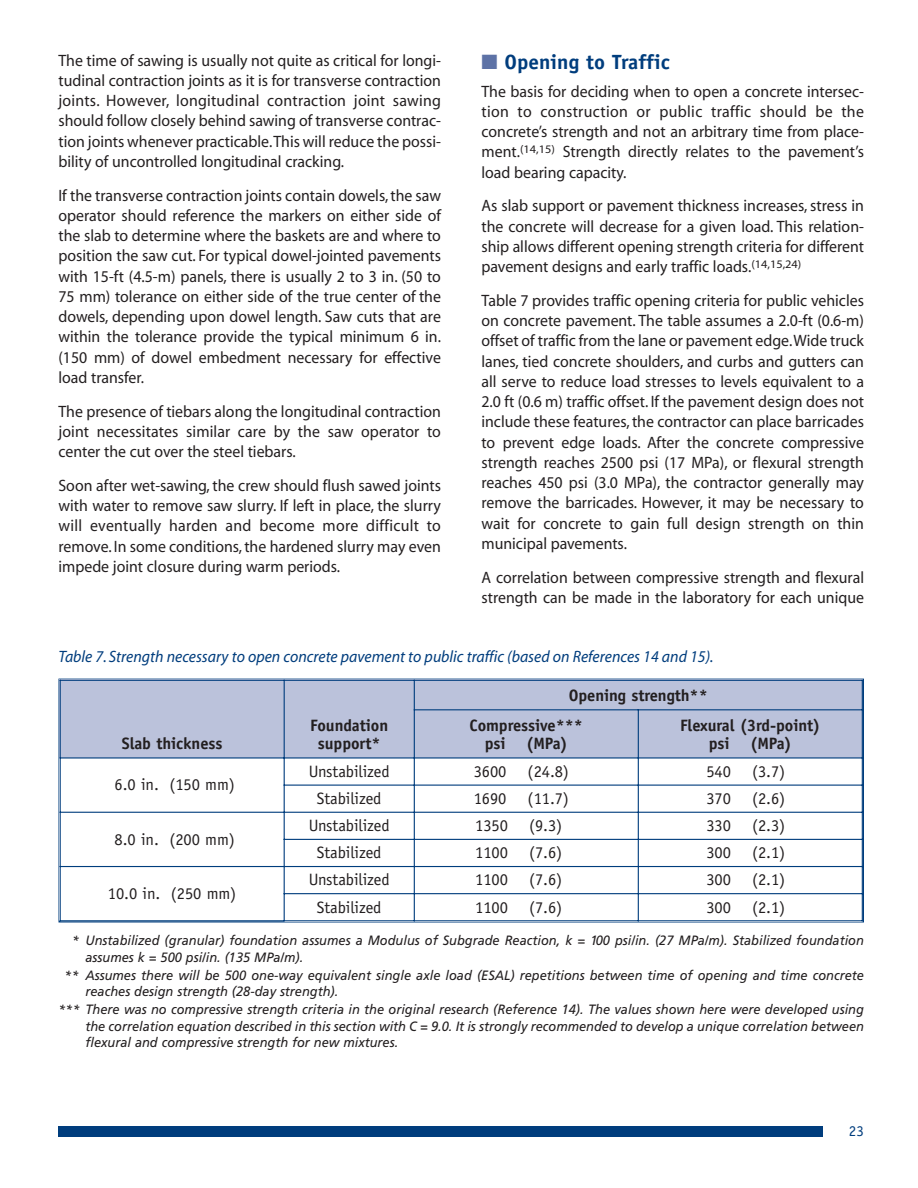
<style>
.page{position:relative;width:918px;height:1188px;background:#fff}
.page>*{position:absolute;margin:0;border:0;box-sizing:border-box;transform-origin:0 0}
.t1{font:700 20.7px "Officina Sans";color:#003d7d}
.t2{font:16.5px/20.2px "Myriad";color:#231f20;text-align:justify;scale:.96 1}
.t3{font:16.5px "Officina Sans";letter-spacing:-.005em;color:#231f20}
.t4{font:700 16.5px/18px "Officina Sans";letter-spacing:-.005em;color:#231f20;text-align:center}
.t5{font:italic 16.5px "Myriad";color:#003d7d;scale:.96 1}
.t6{font:15px "Officina Sans";color:#003d7d}
.t7{font:italic 13.5px/16.5px "Frutiger";color:#231f20;scale:.95 1}
.s1{color:#5d72a6}
</style>
<div class="page">
<div style="left:58px;top:1126px;width:766px;height:11px;background:#003d7d"></div>
<div style="left:60px;top:680px;width:224px;height:78px;background:#bbc2db"></div>
<div style="left:284px;top:680px;width:130px;height:78px;background:#bbc2db"></div>
<div style="left:414px;top:680px;width:448px;height:30px;background:#bbc2db"></div>
<div style="left:414px;top:710px;width:224px;height:48px;background:#bbc2db"></div>
<div style="left:638px;top:710px;width:225px;height:48px;background:#bbc2db"></div>
<hr style="left:60px;top:680px;width:1px;height:241px;background:#003d7d">
<hr style="left:284px;top:680px;width:1px;height:241px;background:#003d7d">
<hr style="left:414px;top:680px;width:1px;height:241px;background:#003d7d">
<hr style="left:638px;top:709px;width:1px;height:212px;background:#003d7d">
<hr style="left:862px;top:680px;width:1px;height:241px;background:#003d7d">
<hr style="left:60px;top:680px;width:803px;height:1px;background:#003d7d">
<hr style="left:414px;top:709px;width:449px;height:1px;background:#003d7d">
<hr style="left:60px;top:757px;width:803px;height:2px;background:#003d7d">
<hr style="left:284px;top:785px;width:579px;height:1px;background:#003d7d">
<hr style="left:60px;top:812px;width:803px;height:1px;background:#003d7d">
<hr style="left:284px;top:839px;width:579px;height:1px;background:#003d7d">
<hr style="left:60px;top:866px;width:803px;height:1px;background:#003d7d">
<hr style="left:284px;top:893px;width:579px;height:1px;background:#003d7d">
<hr style="left:60px;top:920px;width:803px;height:1px;background:#003d7d">
<p class="t2" style="left:58px;top:51px;width:400px">The time of sawing is usually not quite as critical for longi&shy;tudinal contraction joints as it is for transverse contraction joints. However, longitudinal contraction joint sawing should follow closely behind sawing of transverse contrac&shy;tion joints whenever practicable. This will reduce the possi&shy;bility of uncontrolled longitudinal cracking.</p>
<p class="t2" style="left:58px;top:186px;width:400px">If the transverse contraction joints contain dowels, the saw operator should reference the markers on either side of the slab to determine where the baskets are and where to position the saw cut. For typical dowel-jointed pavements with 15-ft (4.5-m) panels, there is usually 2 to 3 in. (50 to 75 mm) tolerance on either side of the true center of the dowels, depending upon dowel length. Saw cuts that are within the tolerance provide the typical minimum 6 in. (150 mm) of dowel embedment necessary for effective load transfer.</p>
<p class="t2" style="left:58px;top:402px;width:400px">The presence of tiebars along the longitudinal contraction joint necessitates similar care by the saw operator to center the cut over the steel tiebars.</p>
<p class="t2" style="left:58px;top:477px;width:400px">Soon after wet-sawing, the crew should flush sawed joints with water to remove saw slurry. If left in place, the slurry will eventually harden and become more difficult to remove. In some conditions, the hardened slurry may even impede joint closure during warm periods.</p>
<p class="t1" style="left:482px;top:54px;width:190px"><span class="s1">■</span> Opening to Traffic</p>
<p class="t2" style="left:482px;top:82px;width:400px">The basis for deciding when to open a concrete intersec&shy;tion to construction or public traffic should be the concrete’s strength and not an arbitrary time from place&shy;ment.<sup>(14,15)</sup> Strength directly relates to the pavement’s load bearing capacity.</p>
<p class="t2" style="left:482px;top:197px;width:400px">As slab support or pavement thickness increases, stress in the concrete will decrease for a given load. This relation&shy;ship allows different opening strength criteria for different pavement designs and early traffic loads.<sup>(14,15,24)</sup></p>
<p class="t2" style="left:482px;top:292px;width:400px">Table 7 provides traffic opening criteria for public vehicles on concrete pavement. The table assumes a 2.0-ft (0.6-m) offset of traffic from the lane or pavement edge. Wide truck lanes, tied concrete shoulders, and curbs and gutters can all serve to reduce load stresses to levels equivalent to a 2.0 ft (0.6 m) traffic offset. If the pavement design does not include these features, the contractor can place barricades to prevent edge loads. After the concrete compressive strength reaches 2500 psi (17 MPa), or flexural strength reaches 450 psi (3.0 MPa), the contractor generally may remove the barricades. However, it may be necessary to wait for concrete to gain full design strength on thin municipal pavements.</p>
<p class="t2" style="left:482px;top:568px;width:400px">A correlation between compressive strength and flexural strength can be made in the laboratory for each unique</p>
<p class="t5" style="left:58px;top:650px;width:684px">Table 7. Strength necessary to open concrete pavement to public traffic (based on References 14 and 15).</p>
<p class="t4" style="left:122px;top:736px;width:102px">Slab thickness</p>
<p class="t3" style="left:115px;top:779px;width:122px">6.0 in. (150 mm)</p>
<p class="t3" style="left:115px;top:833px;width:122px">8.0 in. (200 mm)</p>
<p class="t3" style="left:108px;top:887px;width:130px">10.0 in. (250 mm)</p>
<p class="t4" style="left:310px;top:718px;width:80px">Foundation support*</p>
<p class="t4" style="left:470px;top:682px;width:240px;line-height:30.2px;text-align:left;text-indent:99px">Opening strength**<br>Compressive***</p>
<p class="t4" style="left:485px;top:736px;width:85px">psi (MPa)</p>
<p class="t4" style="left:680px;top:718px;width:142px">Flexural (3rd-point) psi (MPa)</p>
<p class="t3" style="left:309px;top:765px;width:82px">Unstabilized</p>
<p class="t3" style="left:474px;top:765px;width:34px">3600</p>
<p class="t3" style="left:528px;top:765px;width:43px">(24.8)</p>
<p class="t3" style="left:706px;top:765px;width:26px">540</p>
<p class="t3" style="left:752px;top:765px;width:35px">(3.7)</p>
<p class="t3" style="left:317px;top:792px;width:66px">Stabilized</p>
<p class="t3" style="left:474px;top:792px;width:34px">1690</p>
<p class="t3" style="left:528px;top:792px;width:43px">(11.7)</p>
<p class="t3" style="left:706px;top:792px;width:26px">370</p>
<p class="t3" style="left:752px;top:792px;width:35px">(2.6)</p>
<p class="t3" style="left:309px;top:819px;width:82px">Unstabilized</p>
<p class="t3" style="left:475px;top:819px;width:34px">1350</p>
<p class="t3" style="left:529px;top:819px;width:35px">(9.3)</p>
<p class="t3" style="left:706px;top:819px;width:26px">330</p>
<p class="t3" style="left:752px;top:819px;width:35px">(2.3)</p>
<p class="t3" style="left:317px;top:846px;width:66px">Stabilized</p>
<p class="t3" style="left:475px;top:846px;width:34px">1100</p>
<p class="t3" style="left:529px;top:846px;width:35px">(7.6)</p>
<p class="t3" style="left:706px;top:846px;width:26px">300</p>
<p class="t3" style="left:752px;top:846px;width:35px">(2.1)</p>
<p class="t3" style="left:309px;top:874px;width:82px">Unstabilized</p>
<p class="t3" style="left:475px;top:874px;width:34px">1100</p>
<p class="t3" style="left:529px;top:874px;width:35px">(7.6)</p>
<p class="t3" style="left:706px;top:874px;width:26px">300</p>
<p class="t3" style="left:752px;top:874px;width:35px">(2.1)</p>
<p class="t3" style="left:317px;top:901px;width:66px">Stabilized</p>
<p class="t3" style="left:475px;top:901px;width:34px">1100</p>
<p class="t3" style="left:529px;top:901px;width:35px">(7.6)</p>
<p class="t3" style="left:706px;top:901px;width:26px">300</p>
<p class="t3" style="left:752px;top:901px;width:35px">(2.1)</p>
<p class="t7" style="left:86px;top:933px;width:821px;text-indent:-13px">* Unstabilized (granular) foundation assumes a Modulus of Subgrade Reaction, k = 100 psi/in. (27 MPa/m). Stabilized foundation assumes k = 500 psi/in. (135 MPa/m).</p>
<p class="t7" style="left:86px;top:968px;width:821px;text-indent:-21px">** Assumes there will be 500 one-way equivalent single axle load (ESAL) repetitions between time of opening and time concrete reaches design strength (28-day strength).</p>
<p class="t7" style="left:86px;top:1002px;width:821px;text-align:justify;text-indent:-27px">*** There was no compressive strength criteria in the original research (Reference 14). The values shown here were developed using the correlation equation described in this section with C = 9.0. It is strongly recommended to develop a unique correlation between flexural and compressive strength for new mixtures.</p>
<p class="t6" style="left:849px;top:1125px;width:16px">23</p>
</div>
